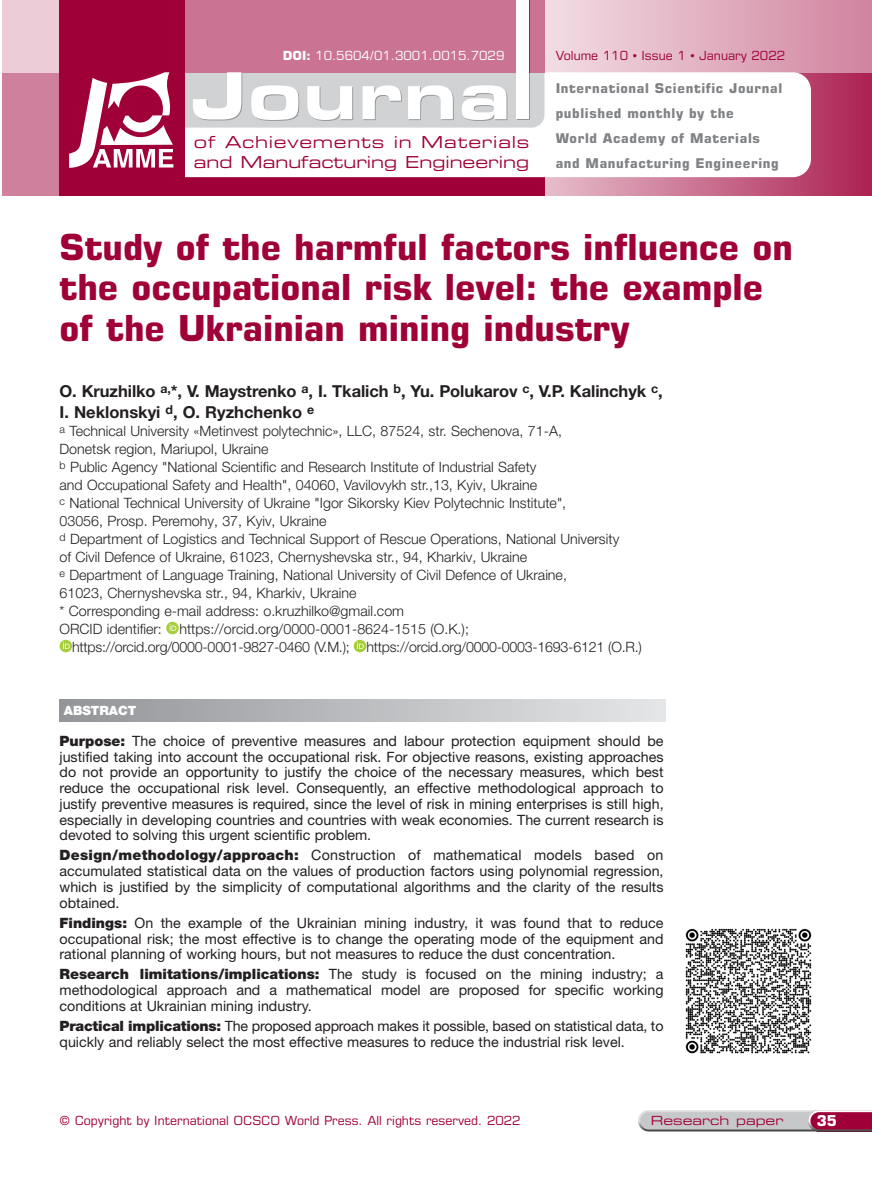
<style>
.page{position:relative;width:872px;height:1191px;background:#fff}
.page>*{position:absolute;margin:0;border:0;box-sizing:border-box;transform-origin:0 0}
.tytuł_artykułu{font:700 36px/40.5px "Eurostile LT Pro";color:#9f0038}
.autorzy{font:700 16.5px/21.6px "Helvetica Neue LT Pro";letter-spacing:-.005em;color:#231f20}
.t1{font:16.5px/19.8px "Eurostile LT Pro Ex 2";color:#9f0038}
.tekst_abstraktu{font:14.25px/15.8px "Helvetica Neue LT Pro";color:#231f20;text-align:justify}
.uczelnia{font:300 14.25px/18px "Helvetica Neue LT Pro";color:#231f20}
.t2{font:700 14.1px "Eurostile LT Pro";color:#fff}
.t3{font:700 13.5px/24.8px "Eurostile LT Pro";letter-spacing:.045em;color:#808285}
.t4{font:900 12.75px "Helvetica Neue LT Pro";color:#fff}
.t5{font:12.6px "Eurostile LT Pro";color:#9f0038}
.t6{font:12.6px "Eurostile LT Pro";color:#fff}
.t7{font:12.6px "Eurostile LT Pro Ex 2";color:#9f0038}
.s1{font-weight:700}
.s2{font-weight:900}
</style>
<div class="page">
<svg style="left:638px;top:1110px;width:234px;height:21px;background:#b998a5"></svg>
<div style="left:514px;top:0;width:358px;height:196px;background:linear-gradient(to right,#eac7d3,#ad2655)"></div>
<div style="left:514px;top:0;width:358px;height:72px;background:linear-gradient(to right,#f4e3e9,#d185a0)"></div>
<div style="left:60px;top:0;width:484px;height:196px;background:#9f0038"></div>
<div style="left:138px;top:72px;width:673px;height:105px;background:#fff;border-radius:18px"></div>
<svg style="left:185px;top:72px;width:359px;height:56px;background:#d1cfd2"></svg>
<div style="left:2px;top:0;width:58px;height:196px;background:#cf809c"></div>
<div style="left:2px;top:0;width:58px;height:72px;background:#ecccd7"></div>
<div style="left:185px;top:0;width:359px;height:72px;background:#ca7392"></div>
<div style="left:60px;top:0;width:125px;height:196px;background:#9f0038"></div>
<svg style="left:69px;top:72px;width:104px;height:96px"></svg>
<div style="left:518px;top:72px;width:12px;height:48px;background:#939598"></div>
<svg style="left:193px;top:72px;width:49px;height:48px"></svg>
<svg style="left:251px;top:85px;width:48px;height:36px"></svg>
<svg style="left:307px;top:86px;width:46px;height:35px"></svg>
<svg style="left:362px;top:85px;width:40px;height:35px"></svg>
<svg style="left:408px;top:85px;width:46px;height:35px"></svg>
<svg style="left:462px;top:85px;width:45px;height:36px"></svg>
<div style="left:518px;top:0;width:12px;height:72px;background:#a91a4c"></div>
<div style="left:517px;top:0;width:12px;height:119px;background:#fff"></div>
<svg style="left:166px;top:622px;width:13px;height:12px"></svg>
<svg style="left:170px;top:624px;width:6px;height:7px"></svg>
<div style="left:60px;top:640px;width:12px;height:12px;background:#a6ce39;border-radius:50%"></div>
<svg style="left:63px;top:642px;width:7px;height:7px"></svg>
<div style="left:354px;top:640px;width:12px;height:12px;background:#a6ce39;border-radius:50%"></div>
<svg style="left:357px;top:642px;width:7px;height:7px"></svg>
<div style="left:60px;top:699px;width:605px;height:22px;background:linear-gradient(to right,#939498,#e5e6e8)"></div>
<img style="left:685px;top:928px;width:127px;height:126px">
<p class="t6" style="left:283px;top:48px;width:223px"><span class="s1">DOI:</span> 10.5604/01.3001.0015.7029</p>
<p class="t5" style="left:556px;top:48px;width:231px">Volume 110 • Issue 1 • January 2022</p>
<p class="t1" style="left:194px;top:132px;width:337px">of Achievements in Materials and Manufacturing Engineering</p>
<p class="t3" style="left:555px;top:76px;width:228px">International Scientific Journal published monthly by the<br>World Academy of Materials and Manufacturing Engineering</p>
<p class="tytuł_artykułu" style="left:60px;top:226px;width:734px">Study of the harmful factors influence on the occupational risk level: the example of the Ukrainian mining industry</p>
<p class="autorzy" style="left:60px;top:379px;width:605px">O. Kruzhilko <sup>a,</sup>*, V. Maystrenko <sup>a</sup>, I. Tkalich <sup>b</sup>, Yu. Polukarov <sup>c</sup>, V.P. Kalinchyk <sup>c</sup>,<br>I. Neklonskyi <sup>d</sup>, O. Ryzhchenko <sup>e</sup></p>
<p class="uczelnia" style="left:60px;top:422px;width:504px"><sup>a</sup> Technical University «Metinvest polytechnic», LLC, 87524, str. Sechenova, 71-A,<br>Donetsk region, Mariupol, Ukraine</p>
<p class="uczelnia" style="left:60px;top:458px;width:479px"><sup>b</sup> Public Agency "National Scientific and Research Institute of Industrial Safety and Occupational Safety and Health", 04060, Vavilovykh str.,13, Kyiv, Ukraine</p>
<p class="uczelnia" style="left:60px;top:494px;width:508px"><sup>c</sup> National Technical University of Ukraine "Igor Sikorsky Kiev Polytechnic Institute",<br>03056, Prosp. Peremohy, 37, Kyiv, Ukraine</p>
<p class="uczelnia" style="left:60px;top:530px;width:561px"><sup>d</sup> Department of Logistics and Technical Support of Rescue Operations, National University of Civil Defence of Ukraine, 61023, Chernyshevska str., 94, Kharkiv, Ukraine</p>
<p class="uczelnia" style="left:60px;top:566px;width:509px"><sup>e</sup> Department of Language Training, National University of Civil Defence of Ukraine,<br>61023, Chernyshevska str., 94, Kharkiv, Ukraine</p>
<p class="uczelnia" style="left:60px;top:602px;width:346px">* Corresponding e-mail address: o.kruzhilko@gmail.com</p>
<p class="uczelnia" style="left:72px;top:620px;width:571px;text-indent:-13px">ORCID identifier: https://orcid.org/0000-0001-8624-1515 (O.K.); https://orcid.org/0000-0001-9827-0460 (V.M.); https://orcid.org/0000-0003-1693-6121 (O.R.)</p>
<p class="t4" style="left:64px;top:703px;width:74px">ABSTRACT</p>
<p class="tekst_abstraktu" style="left:60px;top:732px;width:605px"><span class="s2">Purpose:</span> The choice of preventive measures and labour protection equipment should be justified taking into account the occupational risk. For objective reasons, existing approaches do not provide an opportunity to justify the choice of the necessary measures, which best reduce the occupational risk level. Consequently, an effective methodological approach to justify preventive measures is required, since the level of risk in mining enterprises is still high, especially in developing countries and countries with weak economies. The current research is devoted to solving this urgent scientific problem.</p>
<p class="tekst_abstraktu" style="left:60px;top:847px;width:605px"><span class="s2">Design/methodology/approach:</span> Construction of mathematical models based on accumulated statistical data on the values of production factors using polynomial regression, which is justified by the simplicity of computational algorithms and the clarity of the results obtained.</p>
<p class="tekst_abstraktu" style="left:60px;top:914px;width:605px"><span class="s2">Findings:</span> On the example of the Ukrainian mining industry, it was found that to reduce occupational risk; the most effective is to change the operating mode of the equipment and rational planning of working hours, but not measures to reduce the dust concentration.</p>
<p class="tekst_abstraktu" style="left:60px;top:966px;width:605px"><span class="s2">Research limitations/implications:</span> The study is focused on the mining industry; a methodological approach and a mathematical model are proposed for specific working conditions at Ukrainian mining industry.</p>
<p class="tekst_abstraktu" style="left:60px;top:1017px;width:605px"><span class="s2">Practical implications:</span> The proposed approach makes it possible, based on statistical data, to quickly and reliably select the most effective measures to reduce the industrial risk level.</p>
<p class="t5" style="left:60px;top:1113px;width:462px">© Copyright by International OCSCO World Press. All rights reserved. 2022</p>
<p class="t7" style="left:651px;top:1112px;width:134px">Research paper</p>
<p class="t2" style="left:816px;top:1112px;width:20px">35</p>
</div>
